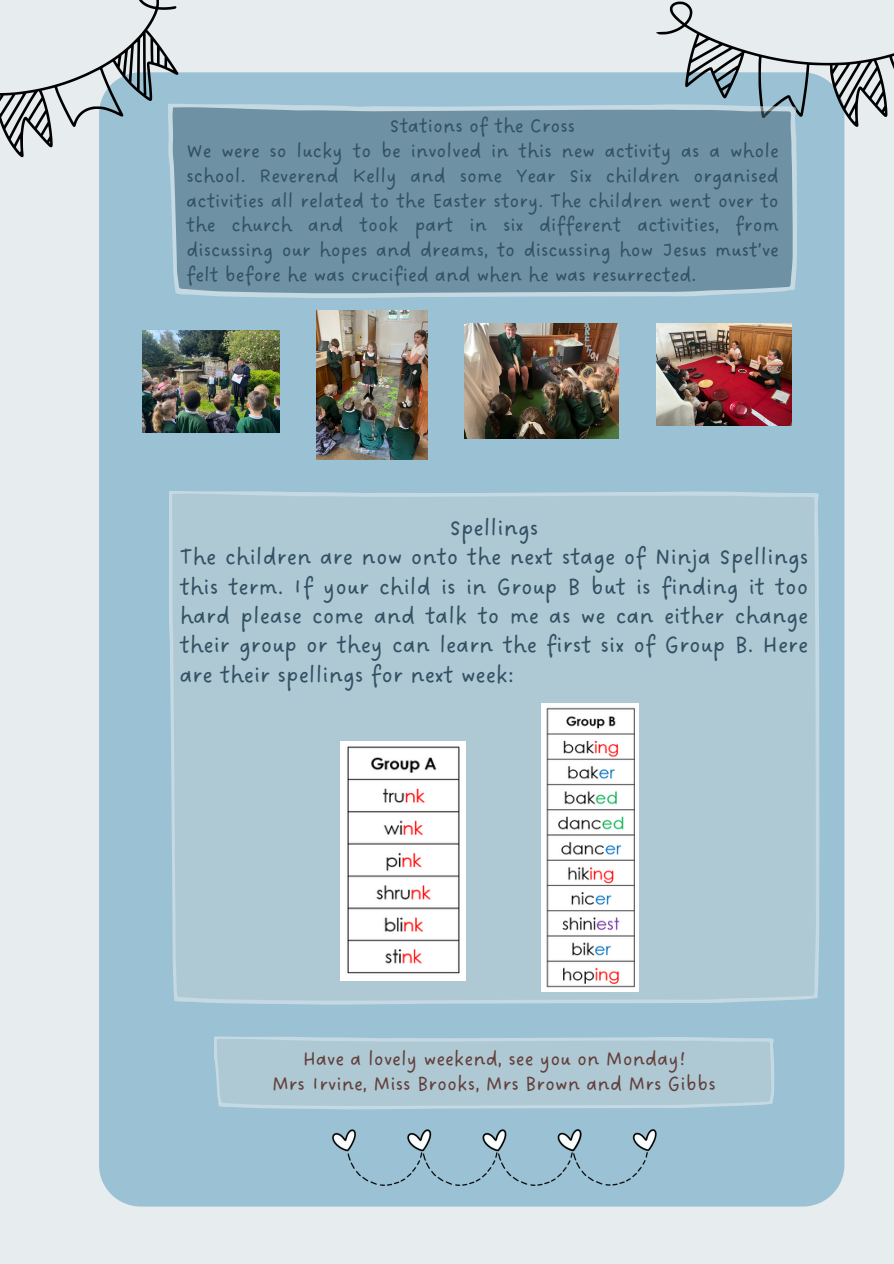
<style>
.page{position:relative;width:894px;height:1264px;background:#fff}
.page>*{position:absolute;margin:0;border:0;box-sizing:border-box;transform-origin:0 0}
.t1{font:24.45px/29.2px "DO Sans Regular";color:#335164}
.t2{font:21.15px "DO Sans Regular";color:#62403b}
.t3{font:21px/24.8px "DO Sans Regular";color:#335164;text-align:justify}
</style>
<div class="page">
<div style="left:0;top:0;width:893px;height:1263px;background:#e7ecee"></div>
<div style="left:99px;top:72px;width:745px;height:1134px;background:#9ac2d4"></div>
<div style="left:168px;top:491px;width:651px;height:513px;background:#afc9d4"></div>
<svg style="left:656px;top:1px;width:237px;height:126px"></svg>
<svg style="left:0;top:0;width:178px;height:157px"></svg>
<svg style="left:214px;top:1036px;width:560px;height:73px"></svg>
<img style="left:332px;top:1129px;width:324px;height:56px">
<svg style="left:168px;top:104px;width:628px;height:194px;fill:#6e91a4"></svg>
<img style="left:143px;top:330px;width:136px;height:102px">
<img style="left:316px;top:310px;width:111px;height:149px">
<img style="left:465px;top:324px;width:153px;height:114px">
<img style="left:655px;top:324px;width:135px;height:101px">
<img style="left:340px;top:741px;width:125px;height:239px">
<img style="left:541px;top:703px;width:97px;height:288px">
<p class="t3" style="left:390px;top:115px;width:187px">Stations of the Cross</p>
<p class="t3" style="left:186px;top:139px;width:594px">We were so lucky to be involved in this new activity as a whole school. Reverend Kelly and some Year Six children organised activities all related to the Easter story. The children went over to the church and took part in six different activities, from discussing our hopes and dreams, to discussing how Jesus must’ve felt before he was crucified and when he was resurrected.</p>
<p class="t1" style="left:180px;top:514px;width:630px;text-indent:270px">Spellings<br>The children are now onto the next stage of Ninja Spellings this term. If your child is in Group B but is finding it too hard please come and talk to me as we can either change their group or they can learn the first six of Group B. Here are their spellings for next week:</p>
<p class="t2" style="left:303px;top:1046px;width:384px">Have a lovely weekend, see you on Monday!</p>
<h1 class="t2" style="left:272px;top:1071px;width:445px">Mrs Irvine, Miss Brooks, Mrs Brown and Mrs Gibbs</h1>
</div>
